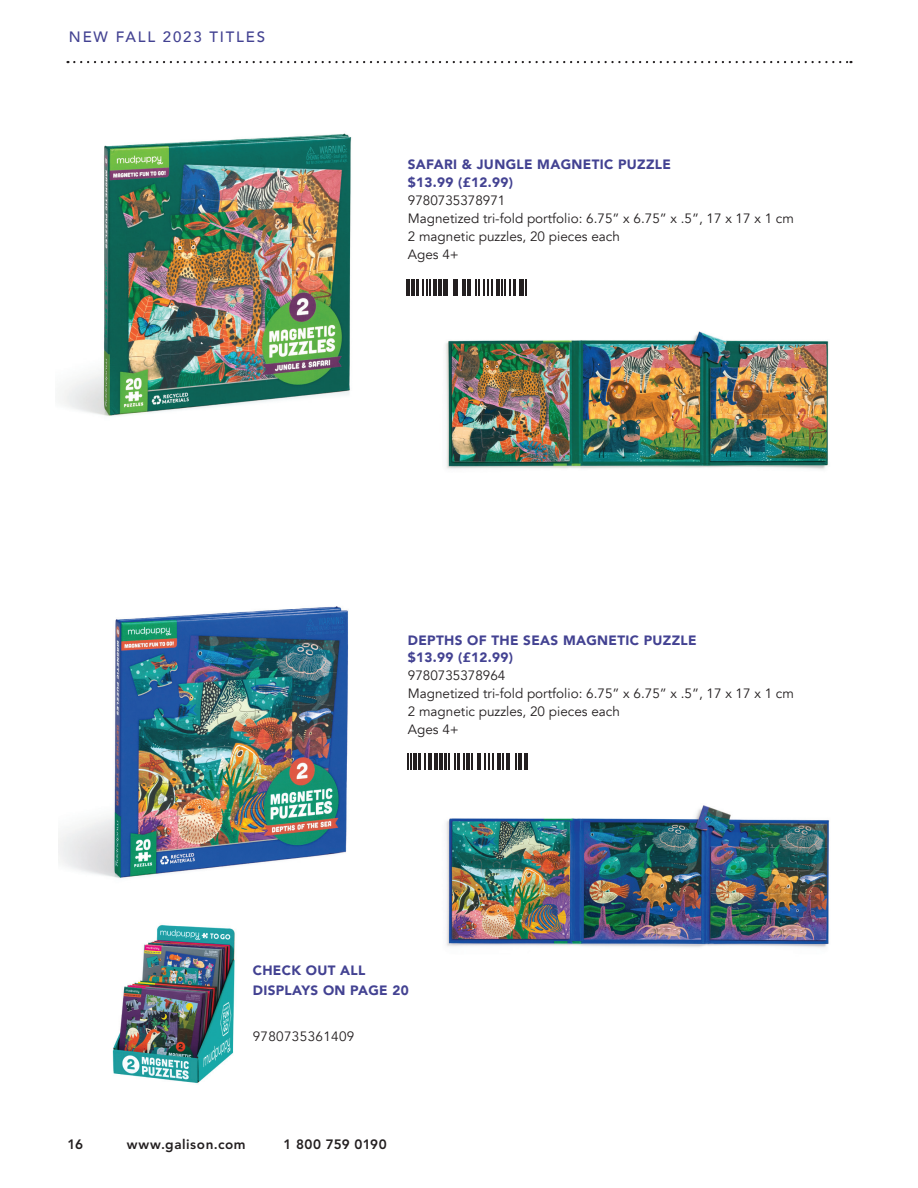
<style>
.page{position:relative;width:918px;height:1188px;background:#fff}
.page>*{position:absolute;margin:0;border:0;box-sizing:border-box;transform-origin:0 0}
.t1{font:500 15px "Avenir";letter-spacing:.12em;color:#434292}
.t2{font:13.5px/18px "Avenir";color:#231f20}
.t3{font:900 13.5px/18px "Avenir";letter-spacing:.025em;color:#434292}
.t4{font:800 13.5px "Avenir LT Std";letter-spacing:.04em;color:#231f20}
.t5{font:13.5px "Avenir";letter-spacing:.025em;color:#231f20}
.t6{font:800 13.5px "Avenir LT Std";letter-spacing:.015em;color:#231f20}
</style>
<div class="page">
<svg style="left:68px;top:61px;width:783px;height:2px"></svg>
<img style="left:62px;top:133px;width:290px;height:283px">
<img style="left:58px;top:606px;width:290px;height:273px">
<img style="left:445px;top:331px;width:384px;height:139px">
<img style="left:446px;top:805px;width:384px;height:143px">
<svg style="left:406px;top:280px;width:4px;height:16px"></svg>
<hr style="left:411px;top:280px;width:4px;height:16px;background:#231f20">
<hr style="left:416px;top:280px;width:3px;height:16px;background:#231f20">
<svg style="left:423px;top:280px;width:7px;height:16px"></svg>
<hr style="left:433px;top:280px;width:4px;height:16px;background:#231f20">
<hr style="left:438px;top:280px;width:4px;height:16px;background:#231f20">
<svg style="left:443px;top:280px;width:49px;height:16px"></svg>
<hr style="left:496px;top:280px;width:4px;height:16px;background:#231f20">
<svg style="left:501px;top:280px;width:25px;height:16px"></svg>
<svg style="left:408px;top:753px;width:4px;height:17px"></svg>
<hr style="left:413px;top:753px;width:4px;height:17px;background:#231f20">
<svg style="left:418px;top:753px;width:14px;height:17px"></svg>
<hr style="left:434px;top:753px;width:4px;height:17px;background:#231f20">
<hr style="left:439px;top:753px;width:4px;height:17px;background:#231f20">
<hr style="left:444px;top:753px;width:3px;height:17px;background:#231f20">
<svg style="left:448px;top:753px;width:8px;height:17px"></svg>
<hr style="left:457px;top:753px;width:3px;height:17px;background:#231f20">
<svg style="left:463px;top:753px;width:31px;height:17px"></svg>
<hr style="left:497px;top:753px;width:4px;height:17px;background:#231f20">
<svg style="left:503px;top:753px;width:13px;height:17px"></svg>
<hr style="left:518px;top:753px;width:3px;height:17px;background:#231f20">
<svg style="left:524px;top:753px;width:4px;height:17px"></svg>
<img style="left:112px;top:925px;width:123px;height:159px">
<p class="t1" style="left:69px;top:24px;width:198px">NEW FALL 2023 TITLES</p>
<p class="t3" style="left:408px;top:155px;width:265px">SAFARI &amp; JUNGLE MAGNETIC PUZZLE $13.99 (£12.99)</p>
<p class="t2" style="left:408px;top:192px;width:388px">9780735378971<br>Magnetized tri-fold portfolio: 6.75” x 6.75” x .5”, 17 x 17 x 1 cm<br>2 magnetic puzzles, 20 pieces each<br>Ages 4+</p>
<p class="t3" style="left:408px;top:630px;width:290px">DEPTHS OF THE SEAS MAGNETIC PUZZLE $13.99 (£12.99)</p>
<p class="t2" style="left:408px;top:667px;width:388px">9780735378964<br>Magnetized tri-fold portfolio: 6.75” x 6.75” x .5”, 17 x 17 x 1 cm<br>2 magnetic puzzles, 20 pieces each<br>Ages 4+</p>
<p class="t3" style="left:253px;top:961px;width:158px;line-height:19.5px">CHECK OUT ALL<br>DISPLAYS ON PAGE 20</p>
<p class="t5" style="left:253px;top:1028px;width:103px">9780735361409</p>
<p class="t4" style="left:68px;top:1136px;width:17px">16</p>
<p class="t4" style="left:127px;top:1136px;width:120px">www.galison.com</p>
<p class="t6" style="left:284px;top:1136px;width:105px">1 800 759 0190</p>
</div>
